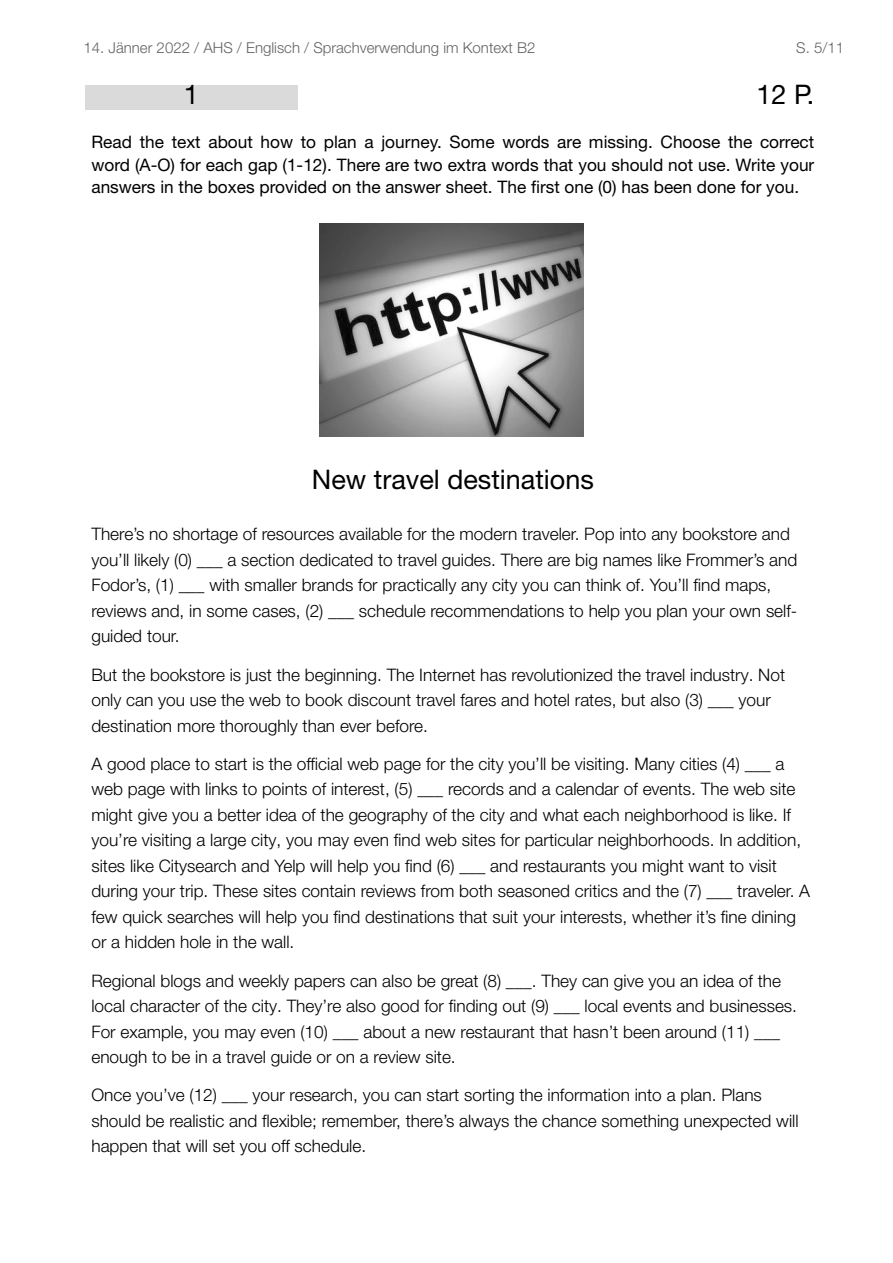
<style>
.page{position:relative;width:893px;height:1263px;background:#fff}
.page>*{position:absolute;margin:0;border:0;box-sizing:border-box;transform-origin:0 0}
.t1{font:27px "Helvetica Neue LT Pro";color:#000}
.t2{font:300 17.25px/25.5px "Helvetica Neue LT Pro";color:#000}
.t3{font:17.25px/22.5px "Helvetica Neue LT Pro";color:#000;text-align:justify}
.t4{font:300 15px "Helvetica Neue LT Std";color:#636363}
</style>
<div class="page">
<div style="left:85px;top:85px;width:213px;height:24px;background:#dadada"></div>
<img style="left:320px;top:224px;width:264px;height:212px">
<p class="t4" style="left:84px;top:39px;width:453px">14. Jänner 2022 / AHS / Englisch / Sprachverwendung im Kontext B2</p>
<p class="t4" style="left:796px;top:39px;width:49px">S. 5/11</p>
<h1 class="t1" style="left:184px;top:78px;width:17px">1</h1>
<h1 class="t1" style="left:757px;top:78px;width:59px">12 P.</h1>
<p class="t3" style="left:91px;top:130px;width:724px">Read the text about how to plan a journey. Some words are missing. Choose the correct word (A-O) for each gap (1-12). There are two extra words that you should not use. Write your answers in the boxes provided on the answer sheet. The first one (0) has been done for you.</p>
<h1 class="t1" style="left:312px;top:463px;width:283px">New travel destinations</h1>
<p class="t2" style="left:91px;top:521px;width:707px">There’s no shortage of resources available for the modern traveler. Pop into any bookstore and you’ll likely (0) ___ a section dedicated to travel guides. There are big names like Frommer’s and Fodor’s, (1) ___ with smaller brands for practically any city you can think of. You’ll find maps, reviews and, in some cases, (2) ___ schedule recommendations to help you plan your own self&shy;guided tour.</p>
<p class="t2" style="left:91px;top:661px;width:695px">But the bookstore is just the beginning. The Internet has revolutionized the travel industry. Not only can you use the web to book discount travel fares and hotel rates, but also (3) ___ your destination more thoroughly than ever before.</p>
<p class="t2" style="left:91px;top:750px;width:720px">A good place to start is the official web page for the city you’ll be visiting. Many cities (4) ___ a web page with links to points of interest, (5) ___ records and a calendar of events. The web site might give you a better idea of the geography of the city and what each neighborhood is like. If you’re visiting a large city, you may even find web sites for particular neighborhoods. In addition, sites like Citysearch and Yelp will help you find (6) ___ and restaurants you might want to visit during your trip. These sites contain reviews from both seasoned critics and the (7) ___ traveler. A few quick searches will help you find destinations that suit your interests, whether it’s fine dining or a hidden hole in the wall.</p>
<p class="t2" style="left:91px;top:967px;width:707px">Regional blogs and weekly papers can also be great (8) ___. They can give you an idea of the local character of the city. They’re also good for finding out (9) ___ local events and businesses.<br>For example, you may even (10) ___ about a new restaurant that hasn’t been around (11) ___ enough to be in a travel guide or on a review site.</p>
<p class="t2" style="left:91px;top:1082px;width:709px">Once you’ve (12) ___ your research, you can start sorting the information into a plan. Plans should be realistic and flexible; remember, there’s always the chance something unexpected will happen that will set you off schedule.</p>
</div>
